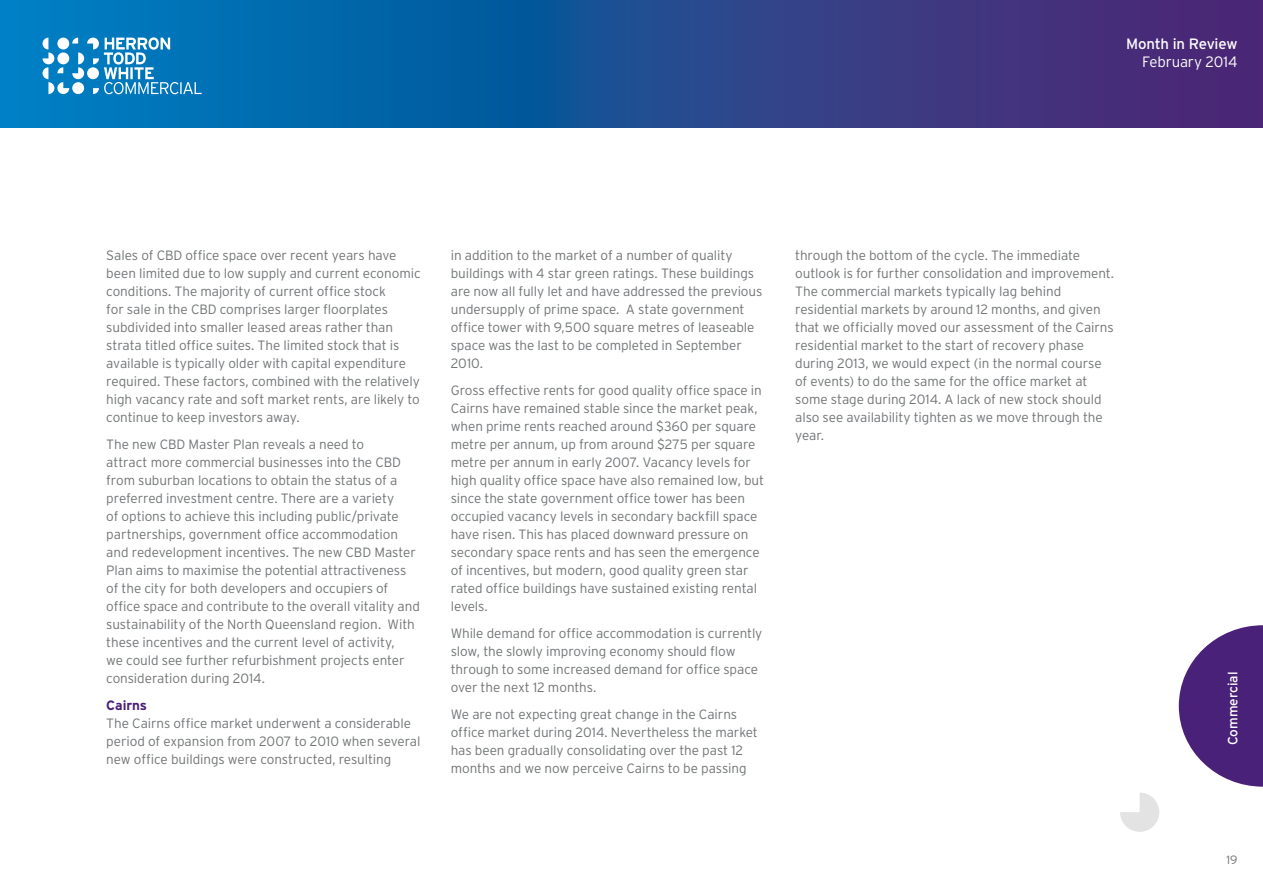
<style>
.page{position:relative;width:1263px;height:893px;background:#fff}
.page>*{position:absolute;margin:0;border:0;box-sizing:border-box;transform-origin:0 0}
.t1{font:15px "Interstate";letter-spacing:-.015em;color:#fff}
.t2{font:300 15px "Interstate";letter-spacing:-.01em;color:#fff}
.t3{font:300 13.5px/18px "Interstate";letter-spacing:-.005em;color:#717476}
.t4{font:13.5px "Interstate";letter-spacing:-.005em;color:#fff}
.t5{font:700 13.5px "Interstate";letter-spacing:-.005em;color:#4a2178}
.t6{font:300 12px "Interstate";color:#717476}
</style>
<div class="page">
<svg style="left:1120px;top:792px;width:39px;height:40px"></svg>
<svg style="left:1179px;top:625px;width:84px;height:162px"></svg>
<svg style="left:0;top:0;width:1263px;height:128px;background:#214e94"></svg>
<svg style="left:43px;top:37px;width:159px;height:57px"></svg>
<p class="t1" style="left:1126px;top:35px;width:113px">Month in Review</p>
<p class="t2" style="left:1142px;top:53px;width:97px">February 2014</p>
<p class="t3" style="left:106px;top:246px;width:316px">Sales of CBD office space over recent years have been limited due to low supply and current economic conditions. The majority of current office stock<br>for sale in the CBD comprises larger floorplates subdivided into smaller leased areas rather than strata titled office suites. The limited stock that is available is typically older with capital expenditure required. These factors, combined with the relatively high vacancy rate and soft market rents, are likely to continue to keep investors away.</p>
<p class="t3" style="left:106px;top:435px;width:315px">The new CBD Master Plan reveals a need to<br>attract more commercial businesses into the CBD from suburban locations to obtain the status of a preferred investment centre. There are a variety<br>of options to achieve this including public/private partnerships, government office accommodation and redevelopment incentives. The new CBD Master Plan aims to maximise the potential attractiveness of the city for both developers and occupiers of office space and contribute to the overall vitality and sustainability of the North Queensland region. With these incentives and the current level of activity,<br>we could see further refurbishment projects enter consideration during 2014.</p>
<p class="t5" style="left:106px;top:697px;width:42px">Cairns</p>
<p class="t3" style="left:106px;top:714px;width:316px">The Cairns office market underwent a considerable period of expansion from 2007 to 2010 when several new office buildings were constructed, resulting</p>
<p class="t3" style="left:451px;top:246px;width:313px">in addition to the market of a number of quality buildings with 4 star green ratings. These buildings are now all fully let and have addressed the previous undersupply of prime space. A state government office tower with 9,500 square metres of leaseable space was the last to be completed in September 2010.</p>
<p class="t3" style="left:451px;top:381px;width:315px">Gross effective rents for good quality office space in Cairns have remained stable since the market peak, when prime rents reached around $360 per square metre per annum, up from around $275 per square metre per annum in early 2007. Vacancy levels for high quality office space have also remained low, but since the state government office tower has been occupied vacancy levels in secondary backfill space have risen. This has placed downward pressure on secondary space rents and has seen the emergence of incentives, but modern, good quality green star rated office buildings have sustained existing rental levels.</p>
<p class="t3" style="left:451px;top:624px;width:313px">While demand for office accommodation is currently slow, the slowly improving economy should flow through to some increased demand for office space over the next 12 months.</p>
<p class="t3" style="left:451px;top:705px;width:309px">We are not expecting great change in the Cairns office market during 2014. Nevertheless the market has been gradually consolidating over the past 12 months and we now perceive Cairns to be passing</p>
<p class="t3" style="left:795px;top:246px;width:320px">through the bottom of the cycle. The immediate outlook is for further consolidation and improvement.<br>The commercial markets typically lag behind residential markets by around 12 months, and given that we officially moved our assessment of the Cairns residential market to the start of recovery phase during 2013, we would expect (in the normal course of events) to do the same for the office market at some stage during 2014. A lack of new stock should also see availability tighten as we move through the year.</p>
<p class="t4" style="left:1224px;top:745px;width:75px;rotate:-90deg">Commercial</p>
<p class="t6" style="left:1226px;top:853px;width:13px">19</p>
</div>
